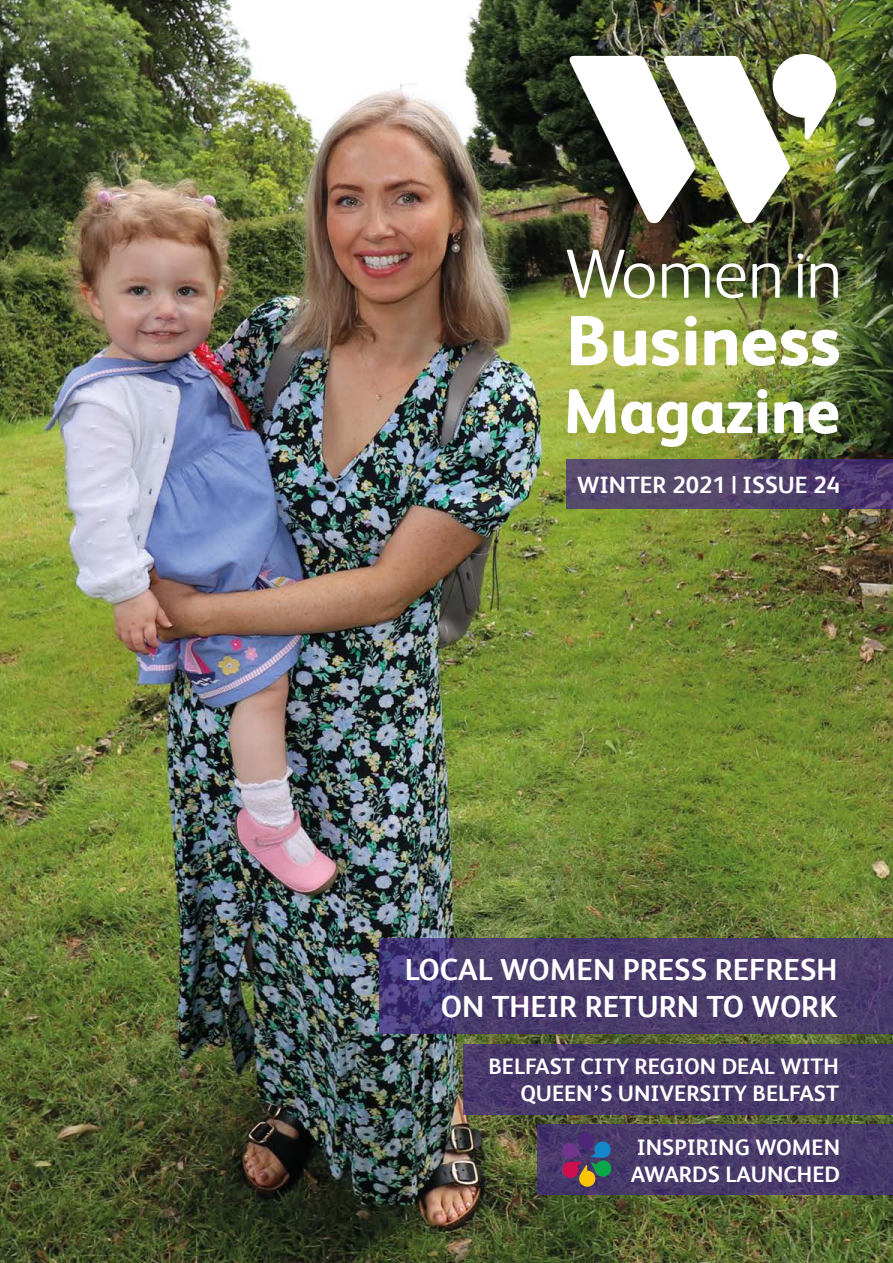
<style>
.page{position:relative;width:893px;height:1263px;background:#fff}
.page>*{position:absolute;margin:0;border:0;box-sizing:border-box;transform-origin:0 0}
.t1{font:700 30.6px/36.8px "FS Albert";color:#fff;text-align:right}
.t2{font:700 23.7px "FS Albert";color:#fff}
.t3{font:700 22.5px/27px "FS Albert";color:#fff;text-align:right}
</style>
<div class="page">
<img style="left:0;top:0;width:893px;height:1263px">
<svg style="left:567px;top:459px;width:326px;height:50px;background:#52436c"></svg>
<img style="left:568px;top:389px;width:199px;height:58px">
<svg style="left:774px;top:401px;width:64px;height:33px"></svg>
<img style="left:569px;top:54px;width:267px;height:169px">
<img style="left:567px;top:250px;width:88px;height:48px">
<svg style="left:662px;top:263px;width:48px;height:35px"></svg>
<svg style="left:717px;top:263px;width:28px;height:35px"></svg>
<svg style="left:752px;top:263px;width:28px;height:35px"></svg>
<svg style="left:797px;top:253px;width:6px;height:45px"></svg>
<svg style="left:811px;top:263px;width:27px;height:35px"></svg>
<svg style="left:571px;top:316px;width:36px;height:49px"></svg>
<svg style="left:613px;top:331px;width:33px;height:35px"></svg>
<svg style="left:652px;top:330px;width:27px;height:36px"></svg>
<svg style="left:685px;top:316px;width:12px;height:49px"></svg>
<svg style="left:704px;top:330px;width:33px;height:35px"></svg>
<svg style="left:743px;top:330px;width:96px;height:36px"></svg>
<svg style="left:463px;top:1044px;width:430px;height:70px;background:#47396b"></svg>
<svg style="left:379px;top:939px;width:514px;height:95px;background:#493c6d"></svg>
<svg style="left:537px;top:1125px;width:356px;height:70px;background:#47396a"></svg>
<svg style="left:561px;top:1132px;width:51px;height:55px;background:#5a4d68"></svg>
<p class="t2" style="left:577px;top:471px;width:264px">WINTER 2021 | ISSUE 24</p>
<h1 class="t1" style="left:405px;top:951px;width:434px">LOCAL WOMEN PRESS REFRESH<br>ON THEIR RETURN TO WORK</h1>
<p class="t3" style="left:488px;top:1053px;width:352px">BELFAST CITY REGION DEAL WITH<br>QUEEN’S UNIVERSITY BELFAST</p>
<p class="t3" style="left:631px;top:1133px;width:211px;text-align:left">INSPIRING WOMEN<br>AWARDS LAUNCHED</p>
</div>
